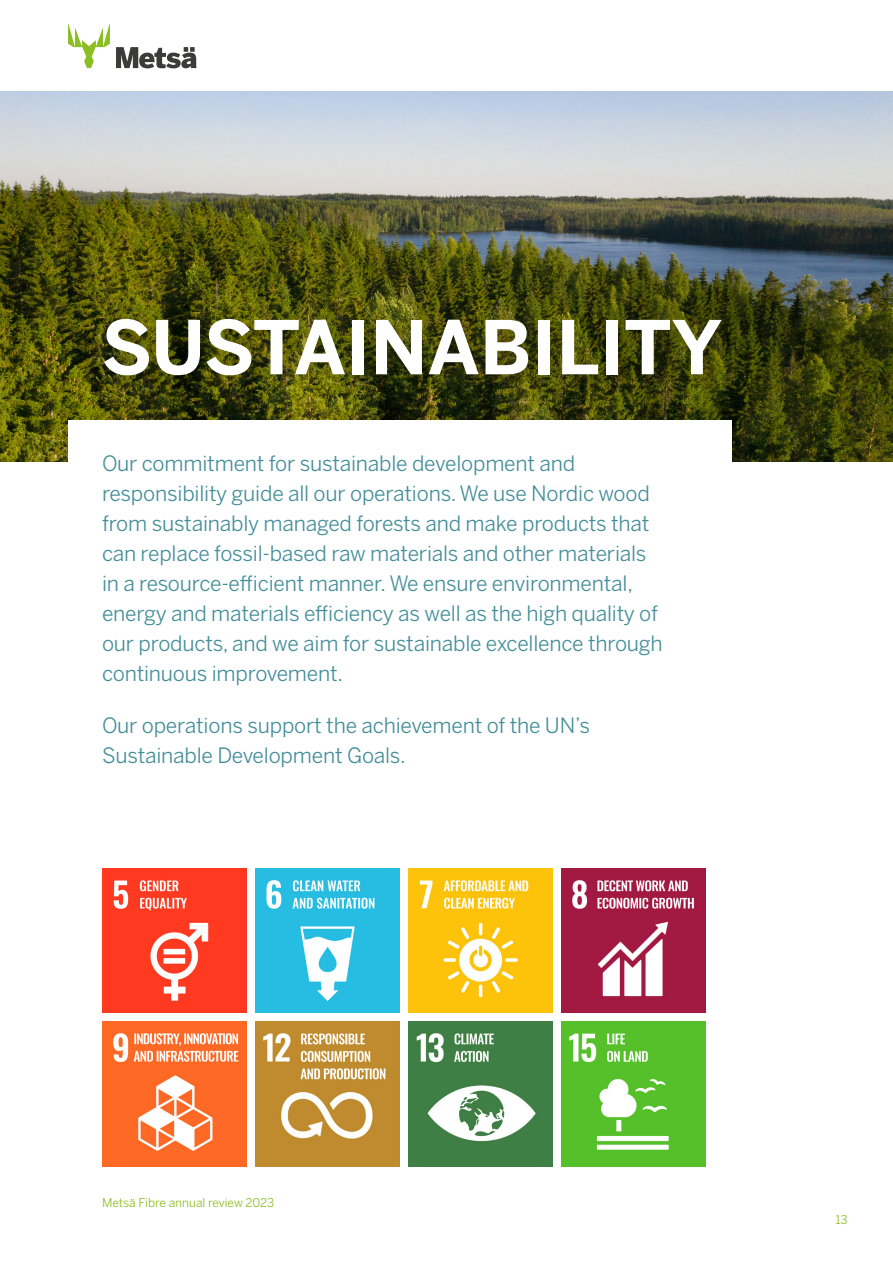
<style>
.page{position:relative;width:893px;height:1263px;background:#fff}
.page>*{position:absolute;margin:0;border:0;box-sizing:border-box;transform-origin:0 0}
.t1{font:700 73.5px "Benton Sans";color:#fff}
.t2{font:21px/30px "Benton Sans";letter-spacing:-.01em;color:#448e99}
.t3{font:12px "Benton Sans";letter-spacing:-.005em;color:#8bbe20}
</style>
<div class="page">
<img style="left:0;top:91px;width:893px;height:370px">
<div style="left:68px;top:420px;width:663px;height:70px;background:#fff"></div>
<div style="left:94px;top:306px;width:650px;height:94px;background:#000;opacity:.31"></div>
<svg style="left:116px;top:47px;width:81px;height:21px"></svg>
<svg style="left:68px;top:24px;width:42px;height:44px"></svg>
<img style="left:255px;top:869px;width:144px;height:144px">
<img style="left:255px;top:1022px;width:144px;height:144px">
<img style="left:408px;top:869px;width:145px;height:144px">
<img style="left:408px;top:1022px;width:145px;height:144px">
<img style="left:562px;top:869px;width:144px;height:144px">
<img style="left:562px;top:1022px;width:144px;height:144px">
<img style="left:102px;top:1022px;width:144px;height:144px">
<img style="left:102px;top:869px;width:144px;height:144px">
<h1 class="t1" style="left:101px;top:304px;width:622px">SUSTAINABILITY</h1>
<p class="t2" style="left:102px;top:448px;width:562px">Our commitment for sustainable development and responsibility guide all our operations. We use Nordic wood from sustainably managed forests and make products that can replace fossil-based raw materials and other materials in a resource-efficient manner. We ensure environmental, energy and materials efficiency as well as the high quality of our products, and we aim for sustainable excellence through continuous improvement.</p>
<p class="t2" style="left:102px;top:710px;width:490px">Our operations support the achievement of the UN’s<br>Sustainable Development Goals.</p>
<p class="t3" style="left:102px;top:1195px;width:174px">Metsä Fibre annual review 2023</p>
<p class="t3" style="left:836px;top:1213px;width:14px">13</p>
</div>
